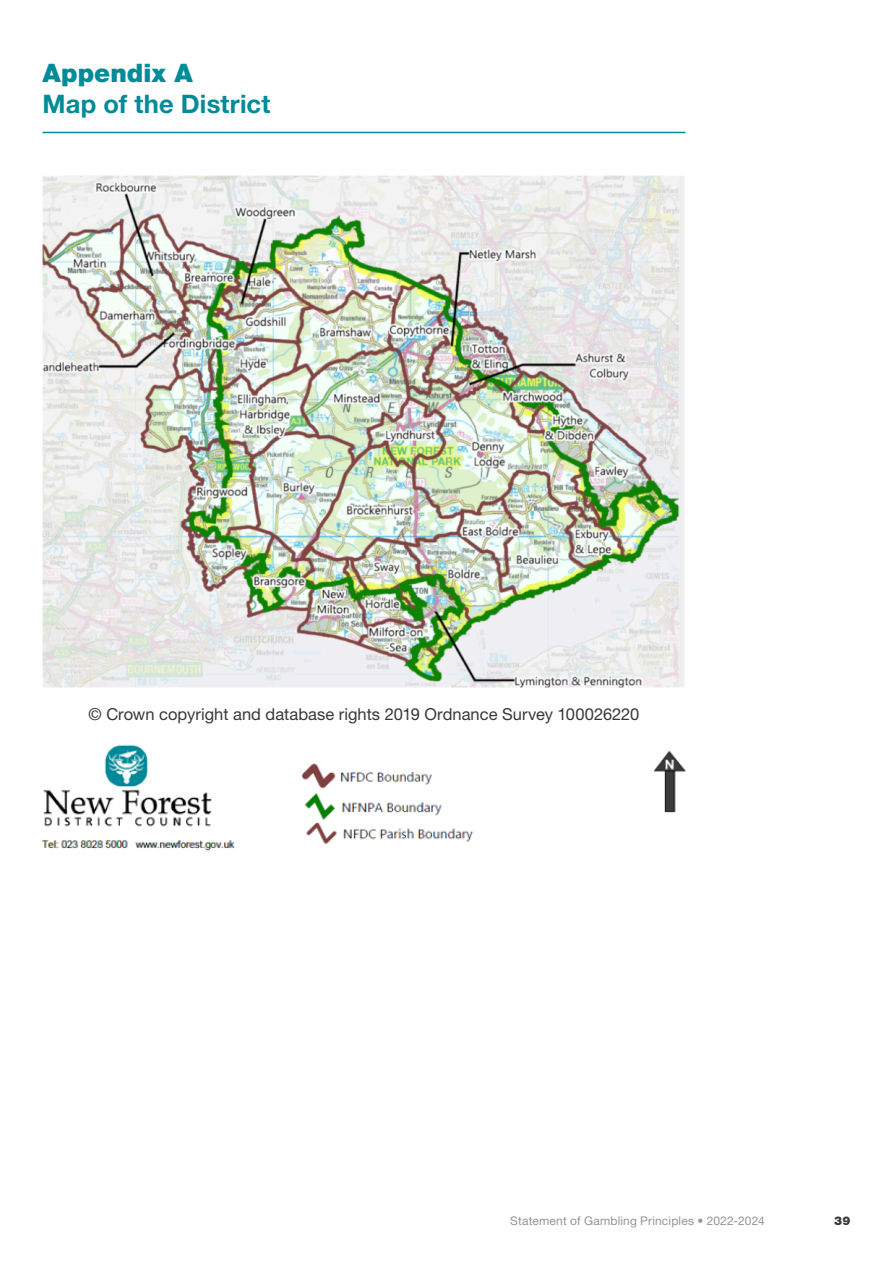
<style>
.page{position:relative;width:893px;height:1263px;background:#fff}
.page>*{position:absolute;margin:0;border:0;box-sizing:border-box;transform-origin:0 0}
.Heading{font:700 25.5px/30.6px "Helvetica Neue LT Std";letter-spacing:.005em;color:#008b98}
.Body_text{font:16.5px "Helvetica Neue LT Std";color:#383839}
.t1{font:12px "Helvetica Neue LT Std";letter-spacing:.01em;color:#939598}
.t2{font:900 12px "Helvetica Neue LT Std";color:#383839}
.s1{font-weight:900}
</style>
<div class="page">
<hr style="left:43px;top:132px;width:642px;height:1px;background:#008b98">
<img style="left:43px;top:175px;width:641px;height:512px">
<img style="left:43px;top:744px;width:642px;height:107px">
<p class="Heading" style="left:43px;top:57px;width:229px"><span class="s1">Appendix A<br></span>Map of the District</p>
<p class="Body_text" style="left:89px;top:704px;width:552px">© Crown copyright and database rights 2019 Ordnance Survey 100026220</p>
<p class="t1" style="left:510px;top:1213px;width:256px">Statement of Gambling Principles • 2022-2024</p>
<p class="t2" style="left:834px;top:1213px;width:18px">39</p>
</div>
